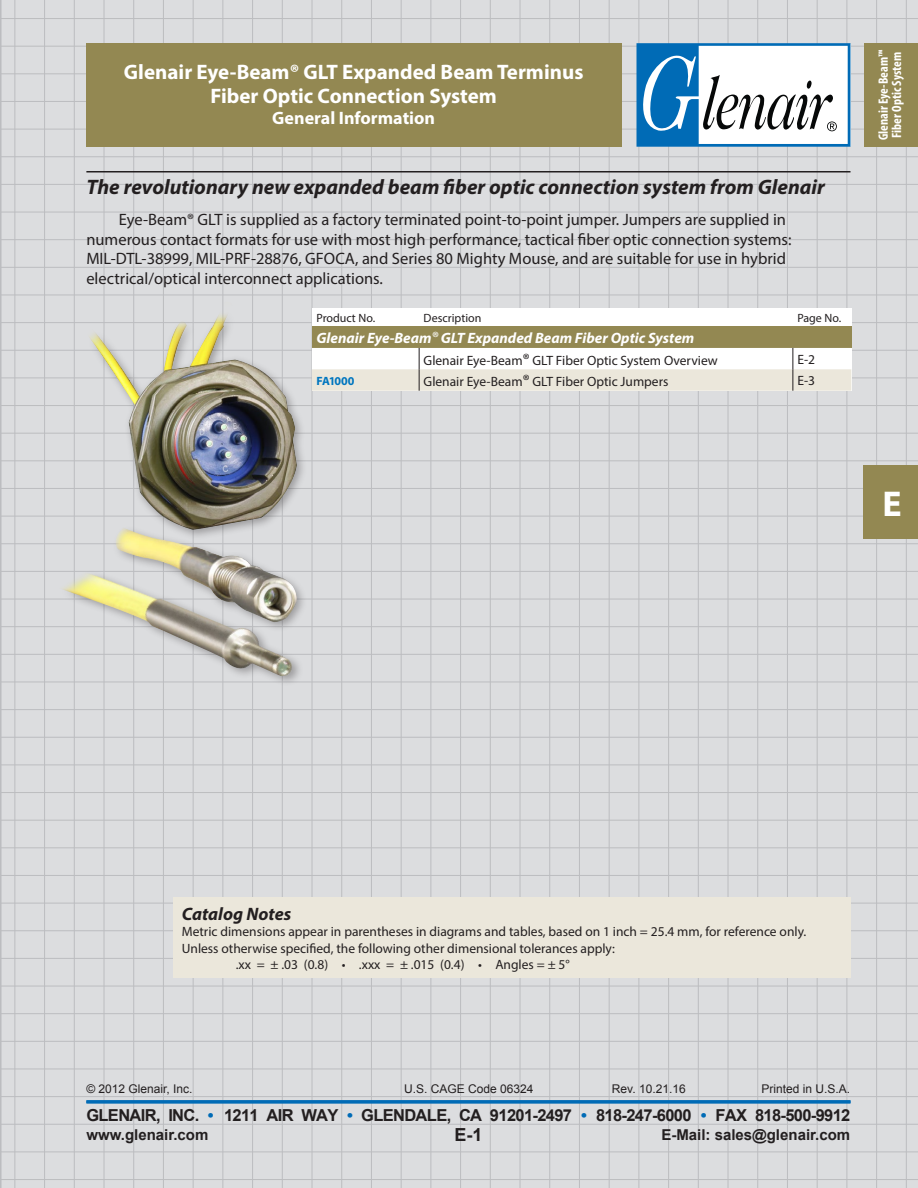
<style>
.page{position:relative;width:918px;height:1188px;background:#dcdddf}
.page>*{position:absolute;margin:0;border:0;box-sizing:border-box;transform-origin:0 0}
.t1{font:700 36px "Myriad Pro";color:#fff}
.page_h_w__ra{font:italic 700 21px "Myriad Pro";color:#231f20}
.cat_pg_h{font:700 21px/24px "Myriad Pro";color:#fff;text-align:center}
.cat_pg_h-2{font:700 18px "Myriad Pro";color:#fff}
.notes_h{font:italic 700 18px "Myriad Pro";color:#231f20}
.t2{font:700 18px "Arial";color:#231f20}
.t3{font:16.5px/19.5px "Myriad Pro";color:#231f20}
.t4{font:700 16.5px "Arial";letter-spacing:-.04em;color:#231f20}
.intro_table_head{font:italic 700 15px "Myriad Pro";color:#fff}
.t5{font:700 15px "Arial";color:#231f20}
.cat_t{font:13.5px "Myriad Pro";color:#231f20}
.t6{font:700 condensed 13.5px/13.5px "Myriad Pro";color:#fff}
.t7{font:12px "Arial";color:#231f20}
.cat_t-2{font:12px "Myriad Pro";color:#231f20}
.table_P_N{font:700 12px "Myriad Pro";color:#0076bf}
.s1{font-weight:400;font-size:16.5px}
.s2{font-size:16.5px}
.s3{color:#006bb6}
</style>
<div class="page">
<hr style="left:0;top:18px;width:918px;height:1px;background:#bcbdc0">
<hr style="left:0;top:46px;width:918px;height:1px;background:#bcbdc0">
<hr style="left:0;top:74px;width:918px;height:1px;background:#bcbdc0">
<hr style="left:0;top:101px;width:918px;height:1px;background:#bcbdc0">
<hr style="left:0;top:129px;width:918px;height:1px;background:#bcbdc0">
<hr style="left:0;top:156px;width:918px;height:1px;background:#bcbdc0">
<hr style="left:0;top:184px;width:918px;height:1px;background:#bcbdc0">
<hr style="left:0;top:212px;width:918px;height:1px;background:#bcbdc0">
<hr style="left:0;top:239px;width:918px;height:1px;background:#bcbdc0">
<hr style="left:0;top:267px;width:918px;height:1px;background:#bcbdc0">
<hr style="left:0;top:295px;width:918px;height:1px;background:#bcbdc0">
<hr style="left:0;top:322px;width:918px;height:1px;background:#bcbdc0">
<hr style="left:0;top:350px;width:918px;height:1px;background:#bcbdc0">
<hr style="left:0;top:378px;width:918px;height:1px;background:#bcbdc0">
<hr style="left:0;top:405px;width:918px;height:1px;background:#bcbdc0">
<hr style="left:0;top:433px;width:918px;height:1px;background:#bcbdc0">
<hr style="left:0;top:461px;width:918px;height:1px;background:#bcbdc0">
<hr style="left:0;top:488px;width:918px;height:1px;background:#bcbdc0">
<hr style="left:0;top:516px;width:918px;height:1px;background:#bcbdc0">
<hr style="left:0;top:543px;width:918px;height:1px;background:#bcbdc0">
<hr style="left:0;top:571px;width:918px;height:1px;background:#bcbdc0">
<hr style="left:0;top:599px;width:918px;height:1px;background:#bcbdc0">
<hr style="left:0;top:626px;width:918px;height:1px;background:#bcbdc0">
<hr style="left:0;top:654px;width:918px;height:1px;background:#bcbdc0">
<hr style="left:0;top:682px;width:918px;height:1px;background:#bcbdc0">
<hr style="left:0;top:709px;width:918px;height:1px;background:#bcbdc0">
<hr style="left:0;top:737px;width:918px;height:1px;background:#bcbdc0">
<hr style="left:0;top:765px;width:918px;height:1px;background:#bcbdc0">
<hr style="left:0;top:792px;width:918px;height:1px;background:#bcbdc0">
<hr style="left:0;top:820px;width:918px;height:1px;background:#bcbdc0">
<hr style="left:0;top:848px;width:918px;height:1px;background:#bcbdc0">
<hr style="left:0;top:875px;width:918px;height:1px;background:#bcbdc0">
<hr style="left:0;top:903px;width:918px;height:1px;background:#bcbdc0">
<hr style="left:0;top:930px;width:918px;height:1px;background:#bcbdc0">
<hr style="left:0;top:958px;width:918px;height:1px;background:#bcbdc0">
<hr style="left:0;top:986px;width:918px;height:1px;background:#bcbdc0">
<hr style="left:0;top:1013px;width:918px;height:1px;background:#bcbdc0">
<hr style="left:0;top:1041px;width:918px;height:1px;background:#bcbdc0">
<hr style="left:0;top:1069px;width:918px;height:1px;background:#bcbdc0">
<hr style="left:0;top:1096px;width:918px;height:1px;background:#bcbdc0">
<hr style="left:0;top:1124px;width:918px;height:1px;background:#bcbdc0">
<hr style="left:0;top:1152px;width:918px;height:1px;background:#bcbdc0">
<hr style="left:0;top:1179px;width:918px;height:1px;background:#bcbdc0">
<hr style="left:906px;top:0;width:1px;height:1188px;background:#bcbdc0">
<hr style="left:876px;top:0;width:1px;height:1188px;background:#bcbdc0">
<hr style="left:847px;top:0;width:1px;height:1188px;background:#bcbdc0">
<hr style="left:817px;top:0;width:1px;height:1188px;background:#bcbdc0">
<hr style="left:787px;top:0;width:1px;height:1188px;background:#bcbdc0">
<hr style="left:757px;top:0;width:1px;height:1188px;background:#bcbdc0">
<hr style="left:728px;top:0;width:1px;height:1188px;background:#bcbdc0">
<hr style="left:698px;top:0;width:1px;height:1188px;background:#bcbdc0">
<hr style="left:668px;top:0;width:1px;height:1188px;background:#bcbdc0">
<hr style="left:639px;top:0;width:1px;height:1188px;background:#bcbdc0">
<hr style="left:609px;top:0;width:1px;height:1188px;background:#bcbdc0">
<hr style="left:579px;top:0;width:1px;height:1188px;background:#bcbdc0">
<hr style="left:549px;top:0;width:1px;height:1188px;background:#bcbdc0">
<hr style="left:520px;top:0;width:1px;height:1188px;background:#bcbdc0">
<hr style="left:490px;top:0;width:1px;height:1188px;background:#bcbdc0">
<hr style="left:460px;top:0;width:1px;height:1188px;background:#bcbdc0">
<hr style="left:431px;top:0;width:1px;height:1188px;background:#bcbdc0">
<hr style="left:401px;top:0;width:1px;height:1188px;background:#bcbdc0">
<hr style="left:371px;top:0;width:1px;height:1188px;background:#bcbdc0">
<hr style="left:341px;top:0;width:1px;height:1188px;background:#bcbdc0">
<hr style="left:312px;top:0;width:1px;height:1188px;background:#bcbdc0">
<hr style="left:282px;top:0;width:1px;height:1188px;background:#bcbdc0">
<hr style="left:252px;top:0;width:1px;height:1188px;background:#bcbdc0">
<hr style="left:15px;top:0;width:1px;height:1188px;background:#bcbdc0">
<hr style="left:44px;top:0;width:1px;height:1188px;background:#bcbdc0">
<hr style="left:74px;top:0;width:1px;height:1188px;background:#bcbdc0">
<hr style="left:104px;top:0;width:1px;height:1188px;background:#bcbdc0">
<hr style="left:133px;top:0;width:1px;height:1188px;background:#bcbdc0">
<hr style="left:163px;top:0;width:1px;height:1188px;background:#bcbdc0">
<hr style="left:193px;top:0;width:1px;height:1188px;background:#bcbdc0">
<hr style="left:223px;top:0;width:1px;height:1188px;background:#bcbdc0">
<hr style="left:86px;top:1101px;width:764px;height:3px;background:#006bb6">
<hr style="left:86px;top:1100px;width:764px;height:3px;background:#006bb6">
<div style="left:864px;top:43px;width:54px;height:104px;background:#938852"></div>
<div style="left:86px;top:43px;width:536px;height:104px;background:#938852"></div>
<svg style="left:637px;top:43px;width:213px;height:104px"></svg>
<div style="left:863px;top:465px;width:55px;height:74px;background:#938852"></div>
<hr style="left:86px;top:171px;width:764px;height:1px;background:#231f20">
<div style="left:312px;top:309px;width:539px;height:82px;background:#fff"></div>
<div style="left:312px;top:327px;width:539px;height:21px;background:#938852"></div>
<svg style="left:312px;top:348px;width:539px;height:43px"></svg>
<div style="left:173px;top:897px;width:677px;height:81px;background:#ebe7db"></div>
<div style="left:112px;top:524px;width:196px;height:109px;background:#dcdddf"></div>
<img style="left:115px;top:541px;width:182px;height:28px">
<div style="left:59px;top:569px;width:245px;height:118px;background:#231f20;opacity:.35"></div>
<img style="left:58px;top:571px;width:237px;height:105px">
<div style="left:87px;top:302px;width:221px;height:239px;background:#231f20;opacity:.35"></div>
<img style="left:86px;top:302px;width:211px;height:228px">
<p class="cat_pg_h" style="left:124px;top:59px;width:461px">Glenair Eye-Beam® GLT Expanded Beam Terminus<br>Fiber Optic Connection System</p>
<p class="cat_pg_h-2" style="left:272px;top:107px;width:164px">General Information</p>
<p class="page_h_w__ra" style="left:86px;top:174px;width:740px">The revolutionary new expanded beam fiber optic connection system from Glenair</p>
<p class="t3" style="left:86px;top:210px;width:707px;text-indent:32px">Eye-Beam® GLT is supplied as a factory terminated point-to-point jumper. Jumpers are supplied in numerous contact formats for use with most high performance, tactical fiber optic connection systems:<br>MIL-DTL-38999, MIL-PRF-28876, GFOCA, and Series 80 Mighty Mouse, and are suitable for use in hybrid electrical/optical interconnect applications.</p>
<p class="cat_t-2" style="left:316px;top:311px;width:60px">Product No.</p>
<p class="cat_t-2" style="left:424px;top:311px;width:59px">Description</p>
<p class="cat_t-2" style="left:797px;top:311px;width:45px">Page No.</p>
<p class="intro_table_head" style="left:316px;top:329px;width:379px">Glenair Eye-Beam<span class="s1">®</span> GLT Expanded Beam Fiber Optic System</p>
<p class="cat_t" style="left:424px;top:352px;width:296px">Glenair Eye-Beam<span class="s2">®</span> GLT Fiber Optic System Overview</p>
<p class="cat_t" style="left:797px;top:351px;width:19px">E-2</p>
<p class="table_P_N" style="left:316px;top:373px;width:39px">FA1000</p>
<p class="cat_t" style="left:424px;top:373px;width:246px">Glenair Eye-Beam<span class="s2">®</span> GLT Fiber Optic Jumpers</p>
<p class="cat_t" style="left:797px;top:372px;width:19px">E-3</p>
<p class="t6" style="left:876px;top:140px;width:91px;rotate:-90deg">Glenair Eye-Beam™<br>Fiber Optic System</p>
<h1 class="t1" style="left:883px;top:480px;width:21px">E</h1>
<p class="notes_h" style="left:182px;top:902px;width:111px">Catalog Notes</p>
<p class="cat_t" style="left:182px;top:924px;width:626px">Metric dimensions appear in parentheses in diagrams and tables, based on 1 inch = 25.4 mm, for reference only.</p>
<p class="cat_t" style="left:182px;top:940px;width:435px">Unless otherwise specified, the following other dimensional tolerances apply:</p>
<p class="cat_t" style="left:236px;top:956px;width:336px">.xx = ± .03 (0.8) • .xxx = ± .015 (0.4) • Angles = ± 5°</p>
<p class="t7" style="left:86px;top:1081px;width:108px">© 2012 Glenair, Inc.</p>
<p class="t7" style="left:404px;top:1081px;width:131px">U.S. CAGE Code 06324</p>
<p class="t7" style="left:761px;top:1081px;width:90px">Printed in U.S.A.</p>
<p class="t7" style="left:612px;top:1081px;width:75px">Rev. 10.21.16</p>
<p class="t4" style="left:86px;top:1104px;width:766px">GLENAIR, INC. <span class="s3">•</span> 1211 AIR WAY <span class="s3">•</span> GLENDALE, CA 91201-2497 <span class="s3">•</span> 818-247-6000 <span class="s3">•</span> FAX 818-500-9912</p>
<p class="t2" style="left:454px;top:1123px;width:30px">E-1</p>
<p class="t5" style="left:86px;top:1125px;width:123px">www.glenair.com</p>
<p class="t5" style="left:661px;top:1125px;width:190px">E-Mail: sales@glenair.com</p>
</div>
